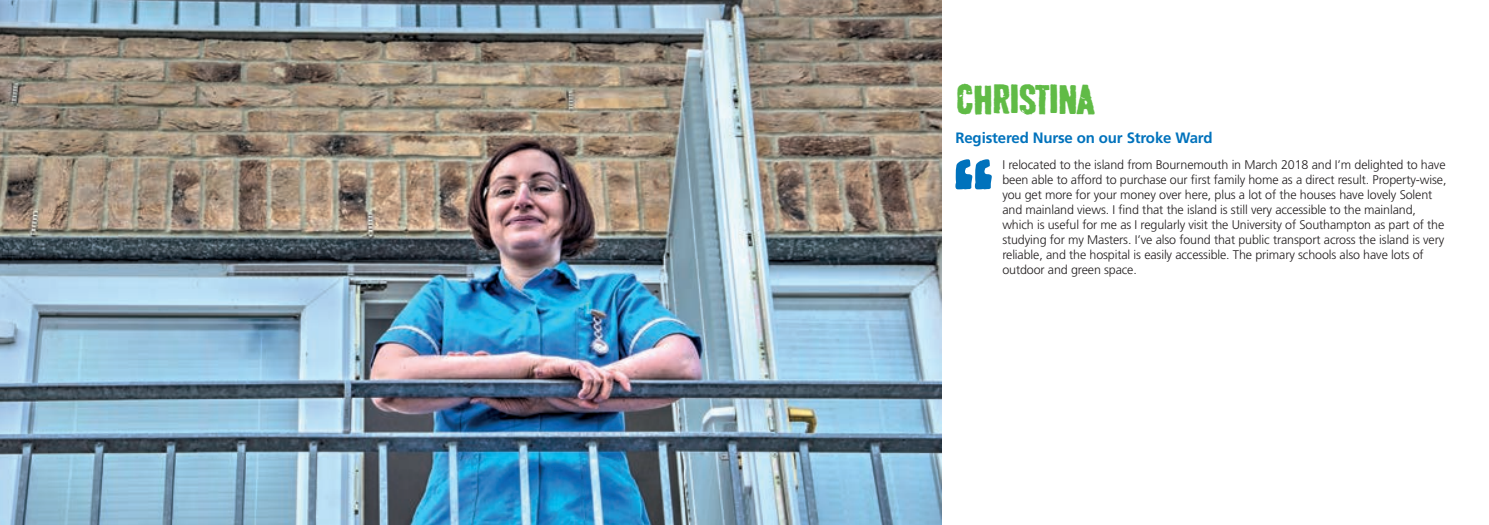
<style>
.page{position:relative;width:1489px;height:525px;background:#fff}
.page>*{position:absolute;margin:0;border:0;box-sizing:border-box;transform-origin:0 0}
.t1{font:41.25px "Safefromharm";letter-spacing:-.04em;color:#60bb46}
.t2{font:700 15px "Frutiger";letter-spacing:-.01em;color:#0072bc}
.t3{font:300 12.5px/15px "Frutiger";letter-spacing:-.01em;color:#231f20}
</style>
<div class="page">
<img style="left:0;top:0;width:941px;height:524px">
<svg style="left:955px;top:159px;width:36px;height:30px"></svg>
<h1 class="t1" style="left:955px;top:79px;width:142px">CHRISTINA</h1>
<p class="t2" style="left:955px;top:129px;width:258px">Registered Nurse on our Stroke Ward</p>
<p class="t3" style="left:1002px;top:157px;width:445px">I relocated to the island from Bournemouth in March 2018 and I’m delighted to have been able to afford to purchase our first family home as a direct result. Property-wise, you get more for your money over here, plus a lot of the houses have lovely Solent and mainland views. I find that the island is still very accessible to the mainland, which is useful for me as I regularly visit the University of Southampton as part of the studying for my Masters. I’ve also found that public transport across the island is very reliable, and the hospital is easily accessible. The primary schools also have lots of outdoor and green space.</p>
</div>
